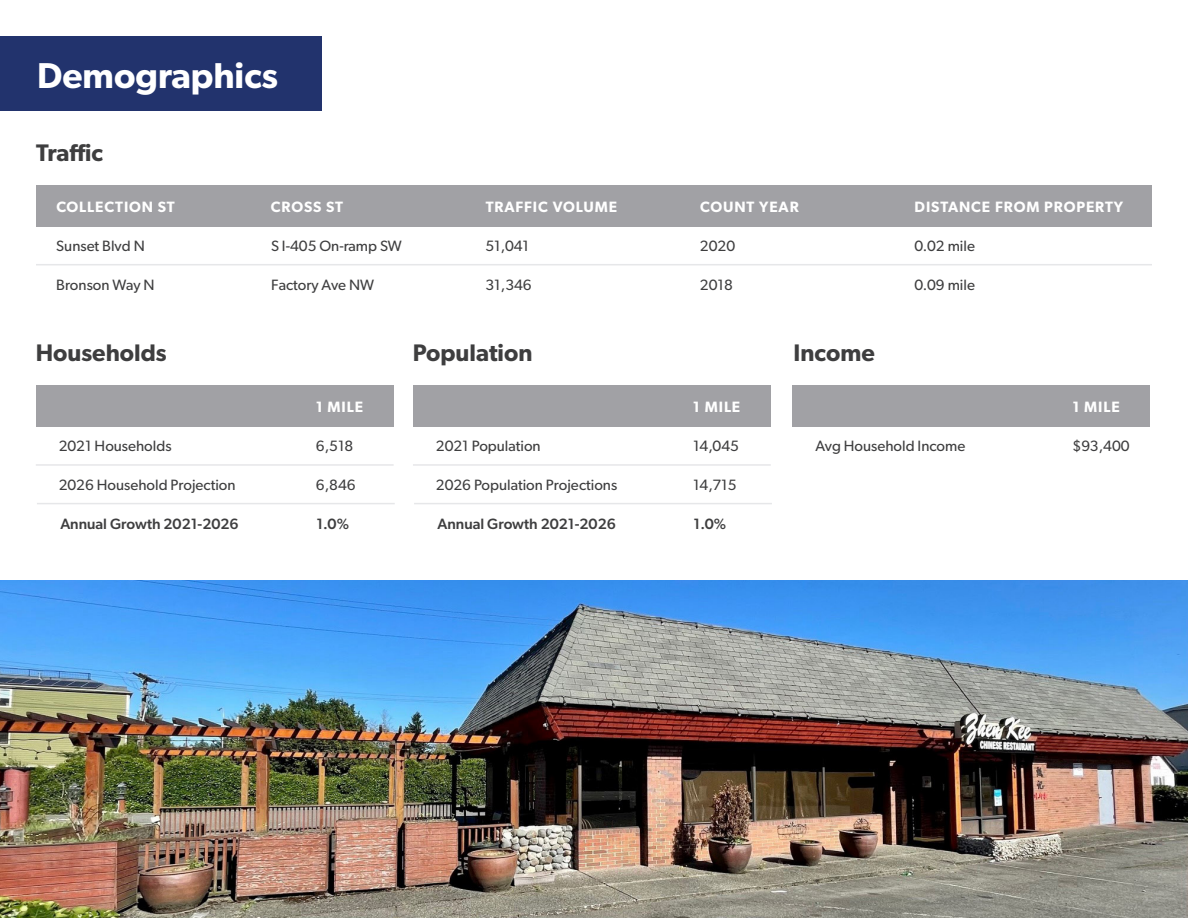
<style>
.page{position:relative;width:1188px;height:918px;background:#fff}
.page>*{position:absolute;margin:0;border:0;box-sizing:border-box;transform-origin:0 0}
.t1{font:600 36px "Gibson";color:#fff}
.t2{font:600 24px "Gibson";color:#3e3e3f}
.t3{font:15px "Gibson";color:#3e3e3f}
.t4{font:600 15px "Gibson";letter-spacing:.06em;color:#fff}
.t5{font:500 15px "Gibson";color:#3e3e3f}
</style>
<div class="page">
<div style="left:0;top:36px;width:322px;height:75px;background:#22336d"></div>
<div style="left:36px;top:185px;width:1116px;height:41px;background:#a1a1a5"></div>
<hr style="left:36px;top:264px;width:1116px;height:1px;background:#e6e7e9">
<div style="left:36px;top:385px;width:358px;height:42px;background:#a1a1a5"></div>
<hr style="left:36px;top:464px;width:358px;height:2px;background:#e6e7e9">
<hr style="left:37px;top:503px;width:358px;height:1px;background:#e6e7e9">
<div style="left:413px;top:385px;width:358px;height:42px;background:#a1a1a5"></div>
<hr style="left:413px;top:464px;width:358px;height:2px;background:#e6e7e9">
<hr style="left:414px;top:503px;width:358px;height:1px;background:#e6e7e9">
<div style="left:792px;top:385px;width:358px;height:42px;background:#a1a1a5"></div>
<img style="left:0;top:580px;width:1188px;height:338px">
<p class="t1" style="left:37px;top:54px;width:242px">Demographics</p>
<p class="t2" style="left:36px;top:138px;width:68px">Traffic</p>
<p class="t4" style="left:56px;top:198px;width:120px">COLLECTION ST</p>
<p class="t3" style="left:56px;top:237px;width:90px">Sunset Blvd N</p>
<p class="t3" style="left:271px;top:237px;width:132px">S I-405 On-ramp SW</p>
<p class="t4" style="left:271px;top:198px;width:74px">CROSS ST</p>
<p class="t4" style="left:486px;top:198px;width:133px">TRAFFIC VOLUME</p>
<p class="t4" style="left:700px;top:198px;width:100px">COUNT YEAR</p>
<p class="t3" style="left:485px;top:237px;width:45px">51,041</p>
<p class="t3" style="left:700px;top:237px;width:37px">2020</p>
<p class="t4" style="left:915px;top:198px;width:210px">DISTANCE FROM PROPERTY</p>
<p class="t3" style="left:914px;top:237px;width:62px">0.02 mile</p>
<p class="t3" style="left:56px;top:276px;width:100px">Bronson Way N</p>
<p class="t3" style="left:271px;top:276px;width:105px">Factory Ave NW</p>
<p class="t3" style="left:485px;top:276px;width:48px">31,346</p>
<p class="t3" style="left:700px;top:276px;width:34px">2018</p>
<p class="t3" style="left:914px;top:276px;width:62px">0.09 mile</p>
<p class="t2" style="left:36px;top:338px;width:132px">Households</p>
<p class="t2" style="left:413px;top:338px;width:121px">Population</p>
<p class="t2" style="left:794px;top:338px;width:83px">Income</p>
<p class="t4" style="left:316px;top:398px;width:49px">1 MILE</p>
<p class="t4" style="left:693px;top:398px;width:49px">1 MILE</p>
<p class="t4" style="left:1072px;top:398px;width:49px">1 MILE</p>
<p class="t3" style="left:59px;top:437px;width:114px">2021 Households</p>
<p class="t3" style="left:316px;top:437px;width:39px">6,518</p>
<p class="t3" style="left:436px;top:437px;width:106px">2021 Population</p>
<p class="t3" style="left:693px;top:437px;width:47px">14,045</p>
<p class="t3" style="left:815px;top:437px;width:151px">Avg Household Income</p>
<p class="t3" style="left:1073px;top:437px;width:59px">$93,400</p>
<p class="t3" style="left:59px;top:476px;width:178px">2026 Household Projection</p>
<p class="t3" style="left:316px;top:476px;width:41px">6,846</p>
<p class="t5" style="left:60px;top:514px;width:180px">Annual Growth 2021-2026</p>
<p class="t5" style="left:316px;top:514px;width:34px">1.0%</p>
<p class="t3" style="left:436px;top:476px;width:183px">2026 Population Projections</p>
<p class="t3" style="left:693px;top:476px;width:45px">14,715</p>
<p class="t5" style="left:437px;top:514px;width:180px">Annual Growth 2021-2026</p>
<p class="t5" style="left:694px;top:514px;width:34px">1.0%</p>
</div>
